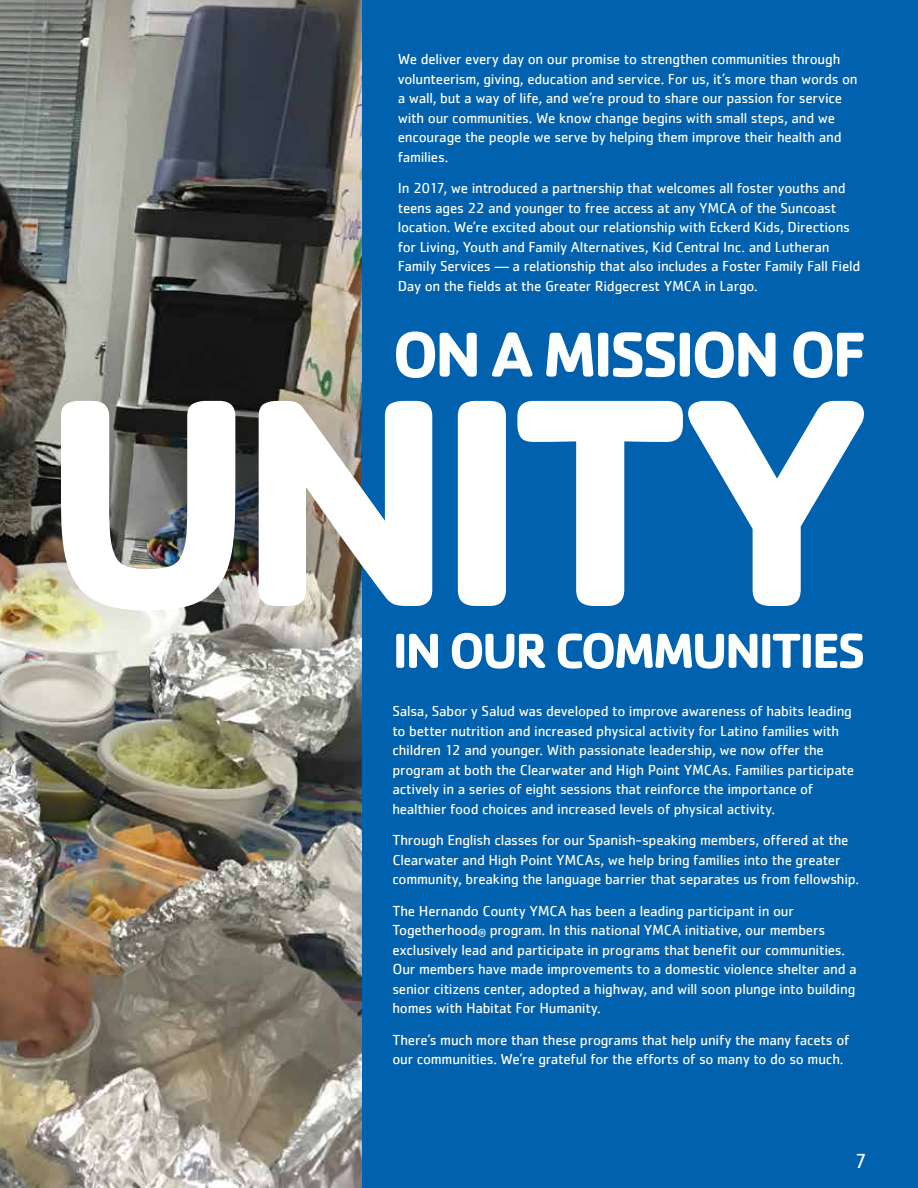
<style>
.page{position:relative;width:918px;height:1188px;background:#0061af}
.page>*{position:absolute;margin:0;border:0;box-sizing:border-box;transform-origin:0 0}
.t1{font:700 65.7px "Cachet";letter-spacing:-.06em;color:#fff}
.t2{font:700 51px "Cachet";letter-spacing:-.055em;color:#fff}
.t3{font:21px "Cachet";color:#fff}
.t4{font:15px/19.5px "Cachet";letter-spacing:-.015em;color:#fff}
.s1{font-size:9px}
</style>
<div class="page">
<img style="left:0;top:0;width:362px;height:1188px">
<svg style="left:61px;top:401px;width:803px;height:210px;fill:#f9f9fb"></svg>
<p class="t4" style="left:398px;top:49px;width:461px">We deliver every day on our promise to strengthen communities through volunteerism, giving, education and service. For us, it’s more than words on a wall, but a way of life, and we’re proud to share our passion for service with our communities. We know change begins with small steps, and we encourage the people we serve by helping them improve their health and families.</p>
<p class="t4" style="left:398px;top:178px;width:464px">In 2017, we introduced a partnership that welcomes all foster youths and teens ages 22 and younger to free access at any YMCA of the Suncoast location. We’re excited about our relationship with Eckerd Kids, Directions for Living, Youth and Family Alternatives, Kid Central Inc. and Lutheran Family Services — a relationship that also includes a Foster Family Fall Field Day on the fields at the Greater Ridgecrest YMCA in Largo.</p>
<h1 class="t1" style="left:392px;top:312px;width:475px">ON A MISSION OF</h1>
<h2 class="t2" style="left:392px;top:618px;width:475px">IN OUR COMMUNITIES</h2>
<p class="t4" style="left:392px;top:701px;width:463px">Salsa, Sabor y Salud was developed to improve awareness of habits leading to better nutrition and increased physical activity for Latino families with children 12 and younger. With passionate leadership, we now offer the program at both the Clearwater and High Point YMCAs. Families participate actively in a series of eight sessions that reinforce the importance of healthier food choices and increased levels of physical activity.</p>
<p class="t4" style="left:392px;top:830px;width:468px">Through English classes for our Spanish-speaking members, offered at the<br>Clearwater and High Point YMCAs, we help bring families into the greater community, breaking the language barrier that separates us from fellowship.</p>
<p class="t4" style="left:392px;top:900px;width:466px">The Hernando County YMCA has been a leading participant in our Togetherhood<span class="s1">®</span> program. In this national YMCA initiative, our members exclusively lead and participate in programs that benefit our communities.<br>Our members have made improvements to a domestic violence shelter and a senior citizens center, adopted a highway, and will soon plunge into building homes with Habitat For Humanity.</p>
<p class="t4" style="left:392px;top:1029px;width:458px">There’s much more than these programs that help unify the many facets of our communities. We’re grateful for the efforts of so many to do so much.</p>
<h3 class="t3" style="left:855px;top:1148px;width:14px">7</h3>
</div>
